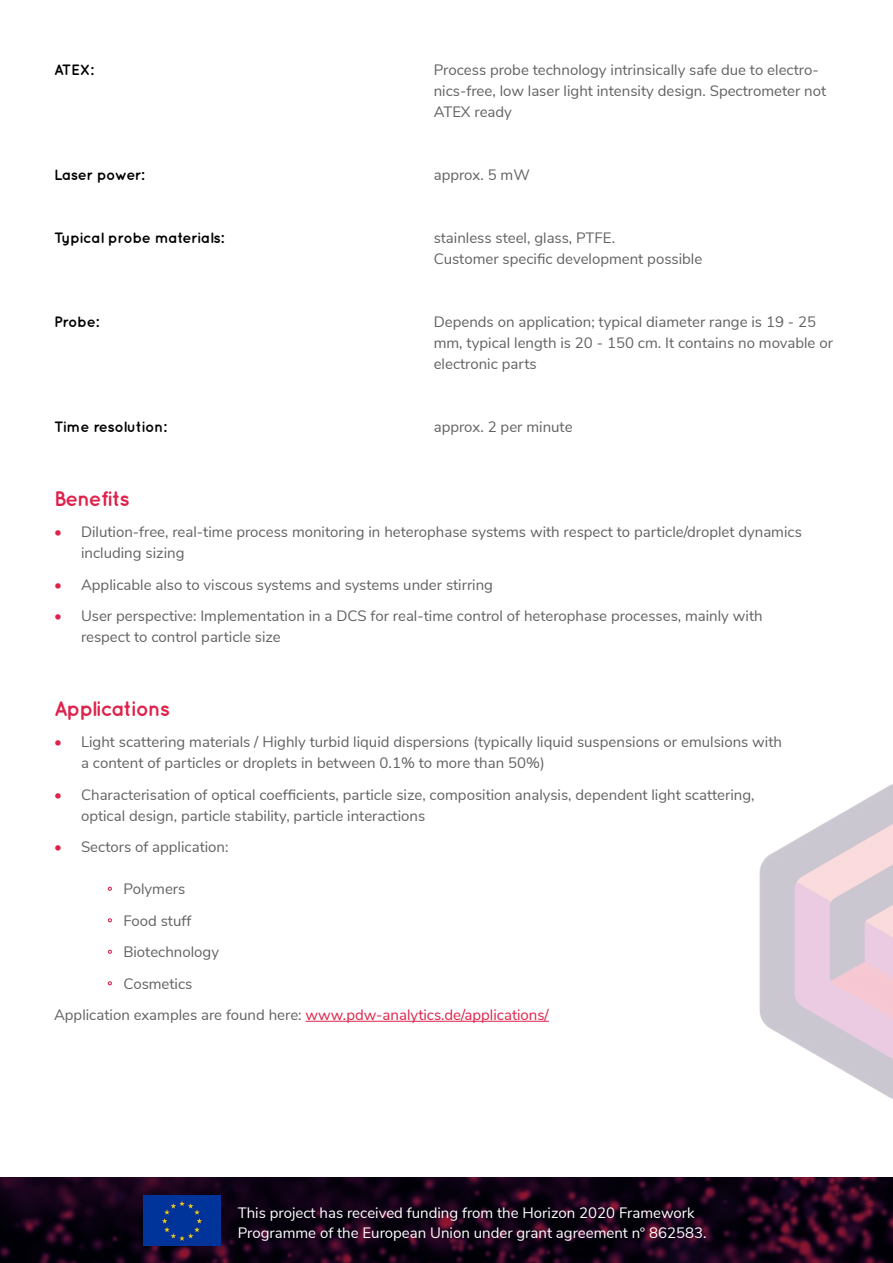
<style>
.page{position:relative;width:893px;height:1263px;background:#fff}
.page>*{position:absolute;margin:0;border:0;box-sizing:border-box;transform-origin:0 0}
.t1{font:700 21px "Quicksand";letter-spacing:-.05em;color:#de224b}
.t2{font:15px/21px "Nunito Sans";color:#626261}
.t3{font:15px/19.5px "Nunito Sans";color:#fff}
.t4{font:15px "Nunito Sans";color:#de224b}
.t5{font:700 15px "Quicksand";letter-spacing:-.025em;color:#000}
.s1{color:#de224b}
.s2{color:#626261}
</style>
<div class="page">
<svg style="left:0;top:1178px;width:893px;height:85px;background:#170316"></svg>
<img style="left:143px;top:1195px;width:77px;height:51px">
<img style="left:759px;top:784px;width:134px;height:315px">
<hr style="left:306px;top:1021px;width:243px;height:1px;background:#de224b">
<svg style="left:108px;top:886px;width:4px;height:5px"></svg>
<svg style="left:108px;top:918px;width:4px;height:5px"></svg>
<svg style="left:108px;top:949px;width:4px;height:5px"></svg>
<svg style="left:108px;top:981px;width:4px;height:5px"></svg>
<p class="t5" style="left:54px;top:61px;width:41px">ATEX:</p>
<p class="t2" style="left:434px;top:58px;width:394px">Process probe technology intrinsically safe due to electro&shy;nics-free, low laser light intensity design. Spectrometer not<br>ATEX ready</p>
<p class="t5" style="left:54px;top:166px;width:92px">Laser power:</p>
<p class="t2" style="left:434px;top:163px;width:98px">approx. 5 mW</p>
<p class="t5" style="left:54px;top:229px;width:172px">Typical probe materials:</p>
<p class="t2" style="left:434px;top:226px;width:270px">stainless steel, glass, PTFE.<br>Customer specific development possible</p>
<p class="t5" style="left:54px;top:313px;width:47px">Probe:</p>
<p class="t2" style="left:434px;top:310px;width:401px">Depends on application; typical diameter range is 19 - 25 mm, typical length is 20 - 150 cm. It contains no movable or electronic parts</p>
<p class="t5" style="left:54px;top:418px;width:114px">Time resolution:</p>
<p class="t2" style="left:434px;top:415px;width:140px">approx. 2 per minute</p>
<h1 class="t1" style="left:54px;top:486px;width:77px">Benefits</h1>
<p class="t2" style="left:81px;top:520px;width:722px;text-indent:-27px"><span class="s1">•</span> Dilution-free, real-time process monitoring in heterophase systems with respect to particle/droplet dynamics including sizing</p>
<p class="t2" style="left:54px;top:573px;width:441px"><span class="s1">•</span> Applicable also to viscous systems and systems under stirring</p>
<p class="t2" style="left:81px;top:604px;width:683px;text-indent:-27px"><span class="s1">•</span> User perspective: Implementation in a DCS for real-time control of heterophase processes, mainly with respect to control particle size</p>
<h1 class="t1" style="left:54px;top:696px;width:118px">Applications</h1>
<p class="t2" style="left:81px;top:730px;width:702px;text-indent:-27px"><span class="s1">•</span> Light scattering materials / Highly turbid liquid dispersions (typically liquid suspensions or emulsions with a content of particles or droplets in between 0.1% to more than 50%)</p>
<p class="t2" style="left:81px;top:783px;width:675px;text-indent:-27px"><span class="s1">•</span> Characterisation of optical coefficients, particle size, composition analysis, dependent light scattering, optical design, particle stability, particle interactions</p>
<p class="t2" style="left:54px;top:835px;width:176px"><span class="s1">•</span> Sectors of application:</p>
<p class="t2" style="left:123px;top:877px;width:64px">Polymers</p>
<p class="t2" style="left:123px;top:909px;width:69px">Food stuff</p>
<p class="t2" style="left:123px;top:940px;width:97px">Biotechnology</p>
<p class="t2" style="left:123px;top:972px;width:71px">Cosmetics</p>
<p class="t4" style="left:54px;top:1004px;width:496px"><span class="s2">Application examples are found here:</span> www.pdw-analytics.de/applications/</p>
<p class="t3" style="left:238px;top:1202px;width:470px">This project has received funding from the Horizon 2020 Framework<br>Programme of the European Union under grant agreement n° 862583.</p>
</div>
